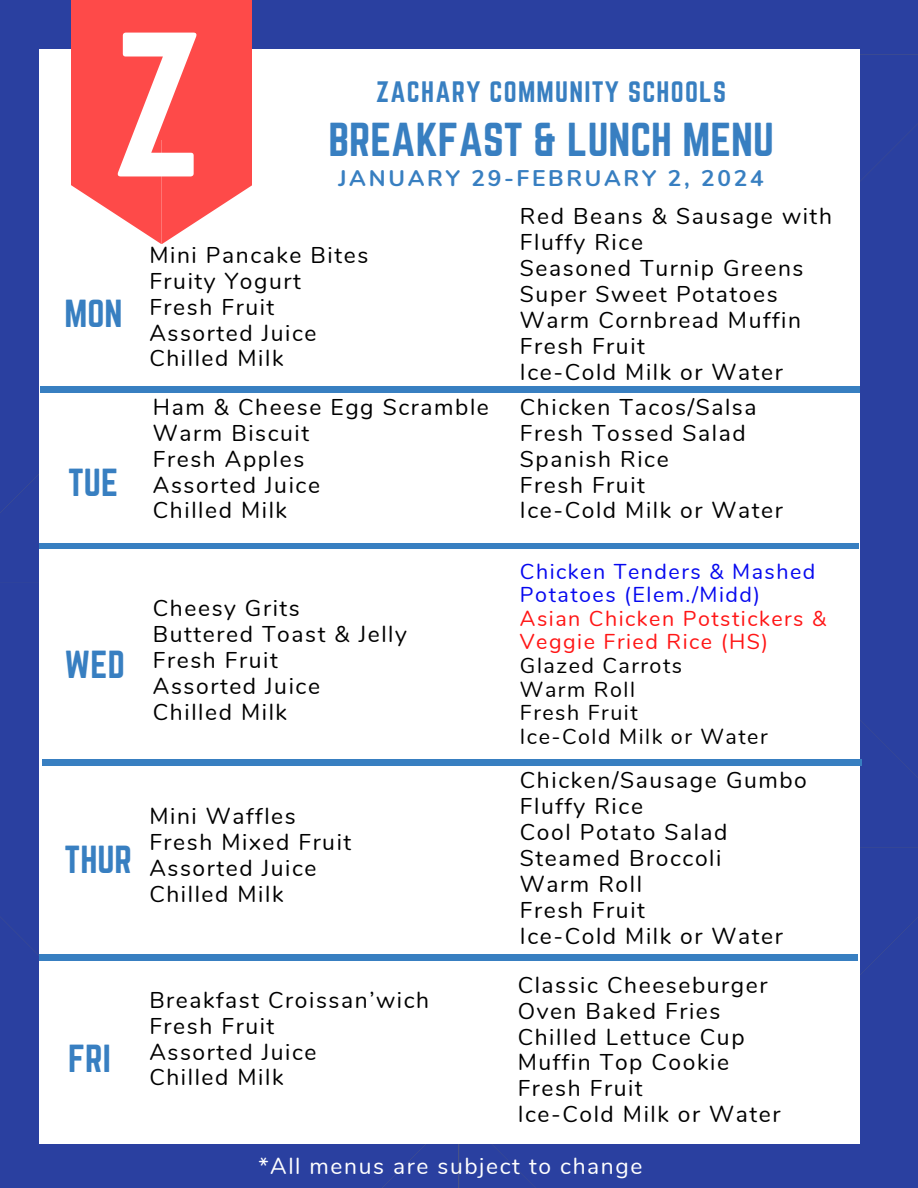
<style>
.page{position:relative;width:918px;height:1188px;background:#fff}
.page>*{position:absolute;margin:0;border:0;box-sizing:border-box;transform-origin:0 0}
.t1{font:179.85px "Norwester";color:#fff}
.t2{font:41.55px "Norwester";color:#387fc1}
.t3{font:34.2px "Norwester";color:#387fc1}
.t4{font:25.8px "Norwester";letter-spacing:.05em;color:#387fc1}
.t5{font:22.8px/25.8px "Nunito";letter-spacing:.07em;color:#000}
.t6{font:22.8px "Nunito";letter-spacing:.07em;color:#fff}
.t7{font:700 22.65px "Nunito";letter-spacing:.12em;color:#387fc1}
.t8{font:21.45px "Nunito";letter-spacing:.07em;color:#000}
.t9{font:21.45px/23.7px "Nunito";letter-spacing:.07em;color:#ff1616}
.t10{font:21.45px/23.7px "Nunito";letter-spacing:.07em;color:#0608ef}
</style>
<div class="page">
<div style="left:0;top:583px;width:195px;height:264px;background:#2a40a0"></div>
<div style="left:459px;top:0;width:264px;height:55px;background:#2a40a0"></div>
<div style="left:194px;top:0;width:265px;height:55px;background:#2a40a0"></div>
<div style="left:0;top:55px;width:194px;height:264px;background:#2a40a0"></div>
<div style="left:195px;top:1144px;width:528px;height:44px;background:#2a40a0"></div>
<div style="left:723px;top:0;width:195px;height:55px;background:#2a40a0"></div>
<div style="left:723px;top:319px;width:195px;height:264px;background:#2a40a0"></div>
<div style="left:860px;top:847px;width:58px;height:265px;background:#2a40a0"></div>
<div style="left:0;top:319px;width:39px;height:264px;background:#2a40a0"></div>
<div style="left:860px;top:583px;width:58px;height:264px;background:#2a40a0"></div>
<div style="left:723px;top:1112px;width:195px;height:76px;background:#2a40a0"></div>
<div style="left:0;top:0;width:72px;height:55px;background:#2a40a0"></div>
<div style="left:860px;top:55px;width:58px;height:264px;background:#2a40a0"></div>
<div style="left:0;top:1112px;width:195px;height:76px;background:#2a40a0"></div>
<div style="left:0;top:847px;width:39px;height:265px;background:#2a40a0"></div>
<div style="left:39px;top:49px;width:821px;height:1095px;background:#fff"></div>
<div style="left:72px;top:0;width:180px;height:140px;background:#fe4a49"></div>
<svg style="left:72px;top:140px;width:180px;height:104px"></svg>
<div style="left:41px;top:386px;width:819px;height:6px;background:#387fc1"></div>
<div style="left:40px;top:543px;width:818px;height:6px;background:#387fc1"></div>
<div style="left:43px;top:760px;width:818px;height:5px;background:#387fc1"></div>
<div style="left:39px;top:955px;width:819px;height:6px;background:#387fc1"></div>
<p class="t1" style="left:112px;top:-3px;width:93px">Z</p>
<p class="t4" style="left:376px;top:76px;width:352px">ZACHARY COMMUNITY SCHOOLS</p>
<p class="t2" style="left:328px;top:115px;width:447px">BREAKFAST &amp; LUNCH MENU</p>
<p class="t7" style="left:338px;top:163px;width:427px">JANUARY 29-FEBRUARY 2, 2024</p>
<p class="t3" style="left:65px;top:293px;width:59px">MON</p>
<p class="t3" style="left:68px;top:462px;width:51px">TUE</p>
<p class="t3" style="left:65px;top:643px;width:62px">WED</p>
<p class="t3" style="left:65px;top:839px;width:69px">THUR</p>
<p class="t3" style="left:68px;top:1038px;width:44px">FRI</p>
<p class="t5" style="left:149px;top:243px;width:220px">Mini Pancake Bites</p>
<p class="t5" style="left:149px;top:268px;width:153px">Fruity Yogurt</p>
<p class="t5" style="left:149px;top:294px;width:126px">Fresh Fruit</p>
<p class="t5" style="left:149px;top:320px;width:169px">Assorted Juice</p>
<p class="t5" style="left:149px;top:346px;width:136px">Chilled Milk</p>
<p class="t5" style="left:153px;top:395px;width:338px">Ham &amp; Cheese Egg Scramble</p>
<p class="t5" style="left:153px;top:420px;width:158px">Warm Biscuit</p>
<p class="t5" style="left:153px;top:446px;width:153px">Fresh Apples</p>
<p class="t5" style="left:153px;top:472px;width:169px">Assorted Juice</p>
<p class="t5" style="left:153px;top:498px;width:136px">Chilled Milk</p>
<p class="t5" style="left:153px;top:596px;width:148px">Cheesy Grits</p>
<p class="t5" style="left:153px;top:622px;width:255px">Buttered Toast &amp; Jelly</p>
<p class="t5" style="left:153px;top:648px;width:126px">Fresh Fruit</p>
<p class="t5" style="left:153px;top:674px;width:169px">Assorted Juice</p>
<p class="t5" style="left:153px;top:699px;width:136px">Chilled Milk</p>
<p class="t5" style="left:149px;top:804px;width:148px">Mini Waffles</p>
<p class="t5" style="left:149px;top:829px;width:203px">Fresh Mixed Fruit</p>
<p class="t5" style="left:149px;top:855px;width:169px">Assorted Juice</p>
<p class="t5" style="left:149px;top:881px;width:136px">Chilled Milk</p>
<p class="t5" style="left:149px;top:987px;width:281px">Breakfast Croissan’wich</p>
<p class="t5" style="left:149px;top:1013px;width:126px">Fresh Fruit</p>
<p class="t5" style="left:149px;top:1039px;width:169px">Assorted Juice</p>
<p class="t5" style="left:149px;top:1065px;width:136px">Chilled Milk</p>
<p class="t5" style="left:520px;top:204px;width:313px">Red Beans &amp; Sausage with<br>Fluffy Rice</p>
<p class="t5" style="left:520px;top:256px;width:285px">Seasoned Turnip Greens</p>
<p class="t5" style="left:520px;top:281px;width:259px">Super Sweet Potatoes</p>
<p class="t5" style="left:520px;top:307px;width:283px">Warm Cornbread Muffin</p>
<p class="t5" style="left:520px;top:333px;width:126px">Fresh Fruit</p>
<p class="t5" style="left:520px;top:359px;width:264px">Ice-Cold Milk or Water</p>
<p class="t5" style="left:520px;top:395px;width:238px">Chicken Tacos/Salsa</p>
<p class="t5" style="left:520px;top:420px;width:227px">Fresh Tossed Salad</p>
<p class="t5" style="left:520px;top:446px;width:150px">Spanish Rice</p>
<p class="t5" style="left:520px;top:472px;width:126px">Fresh Fruit</p>
<p class="t5" style="left:520px;top:498px;width:264px">Ice-Cold Milk or Water</p>
<p class="t10" style="left:520px;top:560px;width:297px">Chicken Tenders &amp; Mashed<br>Potatoes (Elem./Midd)</p>
<p class="t9" style="left:520px;top:607px;width:308px">Asian Chicken Potstickers &amp;<br>Veggie Fried Rice (HS)</p>
<p class="t8" style="left:520px;top:651px;width:164px">Glazed Carrots</p>
<p class="t8" style="left:520px;top:675px;width:117px">Warm Roll</p>
<p class="t8" style="left:520px;top:699px;width:119px">Fresh Fruit</p>
<p class="t8" style="left:520px;top:722px;width:249px">Ice-Cold Milk or Water</p>
<p class="t5" style="left:520px;top:768px;width:289px">Chicken/Sausage Gumbo</p>
<p class="t5" style="left:520px;top:794px;width:125px">Fluffy Rice</p>
<p class="t5" style="left:520px;top:820px;width:209px">Cool Potato Salad</p>
<p class="t5" style="left:520px;top:846px;width:203px">Steamed Broccoli</p>
<p class="t5" style="left:520px;top:872px;width:124px">Warm Roll</p>
<p class="t5" style="left:520px;top:897px;width:126px">Fresh Fruit</p>
<p class="t5" style="left:520px;top:923px;width:264px">Ice-Cold Milk or Water</p>
<p class="t5" style="left:518px;top:972px;width:251px">Classic Cheeseburger</p>
<p class="t5" style="left:518px;top:998px;width:204px">Oven Baked Fries</p>
<p class="t5" style="left:518px;top:1024px;width:228px">Chilled Lettuce Cup</p>
<p class="t5" style="left:518px;top:1050px;width:213px">Muffin Top Cookie</p>
<p class="t5" style="left:518px;top:1076px;width:126px">Fresh Fruit</p>
<p class="t5" style="left:518px;top:1102px;width:264px">Ice-Cold Milk or Water</p>
<p class="t6" style="left:258px;top:1151px;width:385px">*All menus are subject to change</p>
</div>
